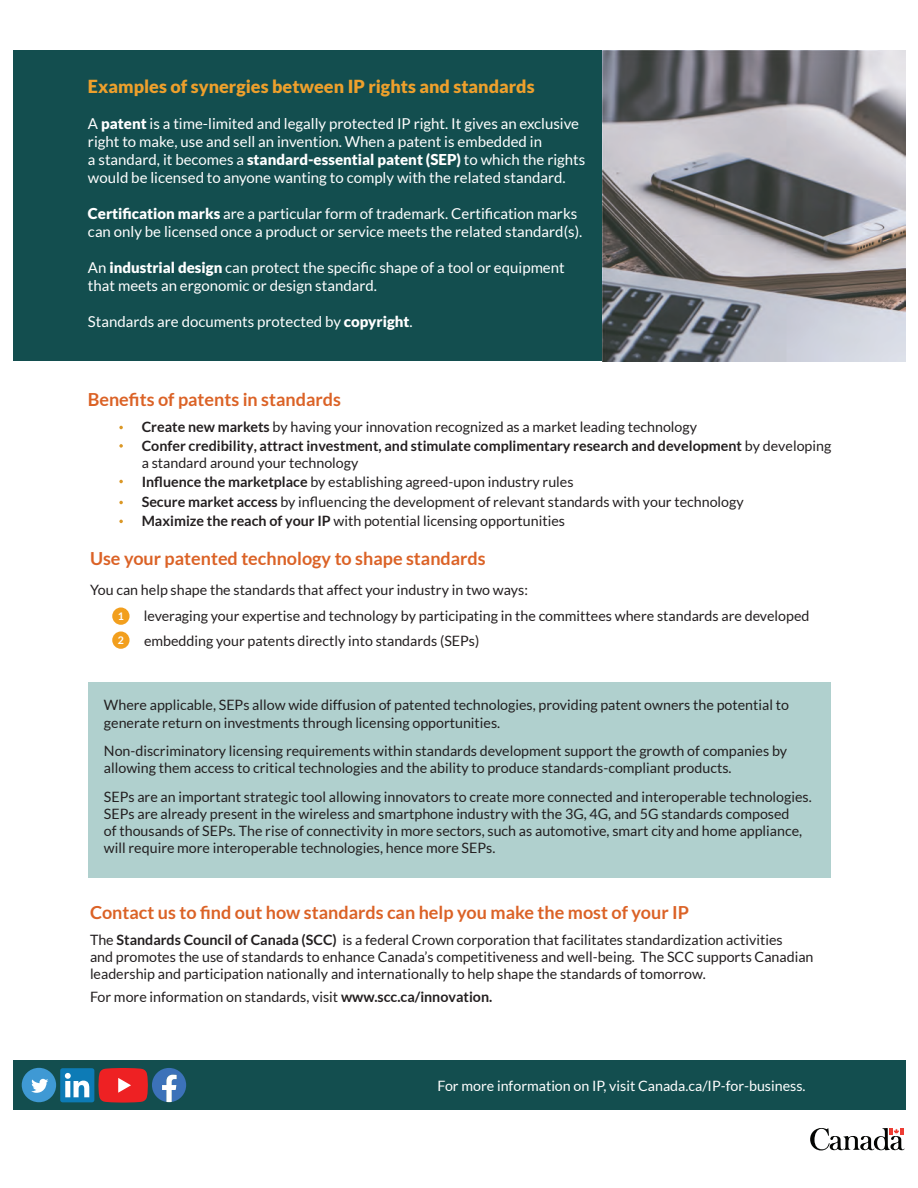
<style>
.page{position:relative;width:918px;height:1188px;background:#fff}
.page>*{position:absolute;margin:0;border:0;box-sizing:border-box;transform-origin:0 0}
.t1{font:700 18px "Lato";color:#db6226}
.t2{font:900 18px "Lato";color:#eea02c}
.t3{font:15px/18px "Lato";color:#fff}
.t4{font:14.25px/17.1px "Lato";color:#231f20}
.t5{font:700 14.25px/19.5px "Lato";color:#231f20}
.t6{font:14.25px "Lato";color:#fff}
.t7{font:700 10.5px "Lato";color:#fff}
.s1{font-weight:900}
.s2{font-weight:400}
.s3{font-weight:700}
</style>
<div class="page">
<div style="left:14px;top:1060px;width:892px;height:50px;background:#134e4f"></div>
<div style="left:14px;top:50px;width:892px;height:311px;background:#134e4f"></div>
<div style="left:88px;top:682px;width:742px;height:196px;background:#b0d0ce"></div>
<svg style="left:119px;top:426px;width:4px;height:3px"></svg>
<svg style="left:119px;top:444px;width:4px;height:4px"></svg>
<svg style="left:119px;top:480px;width:4px;height:3px"></svg>
<svg style="left:119px;top:501px;width:4px;height:3px"></svg>
<svg style="left:119px;top:520px;width:4px;height:3px"></svg>
<div style="left:112px;top:607px;width:18px;height:18px;background:#f29f1e;border-radius:50%"></div>
<div style="left:112px;top:631px;width:18px;height:18px;background:#f29f1e;border-radius:50%"></div>
<img style="left:602px;top:50px;width:304px;height:311px">
<svg style="left:810px;top:1128px;width:95px;height:23px"></svg>
<svg style="left:98px;top:1068px;width:88px;height:35px"></svg>
<div style="left:22px;top:1068px;width:34px;height:34px;background:#3f99d4;border-radius:50%"></div>
<svg style="left:31px;top:1079px;width:17px;height:14px"></svg>
<div style="left:60px;top:1068px;width:34px;height:34px;background:#0d7bb6;border-radius:2px"></div>
<svg style="left:65px;top:1073px;width:24px;height:24px"></svg>
<p class="t2" style="left:88px;top:76px;width:448px">Examples of synergies between IP rights and standards</p>
<p class="t3" style="left:88px;top:114px;width:499px">A <span class="s1">patent</span> is a time-limited and legally protected IP right. It gives an exclusive right to make, use and sell an invention. When a patent is embedded in<br>a standard, it becomes a <span class="s1">standard-essential patent (SEP)</span> to which the rights would be licensed to anyone wanting to comply with the related standard.</p>
<p class="t3" style="left:88px;top:204px;width:496px"><span class="s1">Certification marks</span> are a particular form of trademark. Certification marks can only be licensed once a product or service meets the related standard(s).</p>
<p class="t3" style="left:88px;top:258px;width:478px">An <span class="s1">industrial design</span> can protect the specific shape of a tool or equipment that meets an ergonomic or design standard.</p>
<p class="t3" style="left:88px;top:312px;width:326px">Standards are documents protected by <span class="s1">copyright</span>.</p>
<p class="t1" style="left:88px;top:390px;width:255px">Benefits of patents in standards</p>
<p class="t5" style="left:142px;top:417px;width:691px">Create new markets <span class="s2">by having your innovation recognized as a market leading technology<br></span>Confer credibility, attract investment, and stimulate complimentary research and development <span class="s2">by developing</span></p>
<p class="t4" style="left:142px;top:454px;width:604px;line-height:19.4px">a standard around your technology<br><span class="s3">Influence the marketplace</span> by establishing agreed-upon industry rules<br><span class="s3">Secure market access</span> by influencing the development of relevant standards with your technology <span class="s3">Maximize the reach of your IP</span> with potential licensing opportunities</p>
<p class="t1" style="left:90px;top:549px;width:397px">Use your patented technology to shape standards</p>
<p class="t4" style="left:144px;top:577px;width:667px;line-height:25.5px;text-indent:-54px">You can help shape the standards that affect your industry in two ways:<br>leveraging your expertise and technology by participating in the committees where standards are developed embedding your patents directly into standards (SEPs)</p>
<p class="t7" style="left:118px;top:610px;width:8px">1</p>
<p class="t7" style="left:118px;top:634px;width:8px">2</p>
<p class="t4" style="left:104px;top:697px;width:687px">Where applicable, SEPs allow wide diffusion of patented technologies, providing patent owners the potential to generate return on investments through licensing opportunities.</p>
<p class="t4" style="left:104px;top:742px;width:685px">Non-discriminatory licensing requirements within standards development support the growth of companies by allowing them access to critical technologies and the ability to produce standards-compliant products.</p>
<p class="t4" style="left:104px;top:788px;width:709px">SEPs are an important strategic tool allowing innovators to create more connected and interoperable technologies.<br>SEPs are already present in the wireless and smartphone industry with the 3G, 4G, and 5G standards composed<br>of thousands of SEPs. The rise of connectivity in more sectors, such as automotive, smart city and home appliance, will require more interoperable technologies, hence more SEPs.</p>
<p class="t1" style="left:90px;top:903px;width:601px">Contact us to find out how standards can help you make the most of your IP</p>
<p class="t4" style="left:90px;top:931px;width:725px">The <span class="s3">Standards Council of Canada (SCC)</span> is a federal Crown corporation that facilitates standardization activities<br>and promotes the use of standards to enhance Canada’s competitiveness and well-being. The SCC supports Canadian leadership and participation nationally and internationally to help shape the standards of tomorrow.</p>
<p class="t4" style="left:90px;top:988px;width:404px">For more information on standards, visit <span class="s3">www.scc.ca/innovation.</span></p>
<p class="t6" style="left:437px;top:1078px;width:370px">For more information on IP, visit Canada.ca/IP-for-business.</p>
</div>
